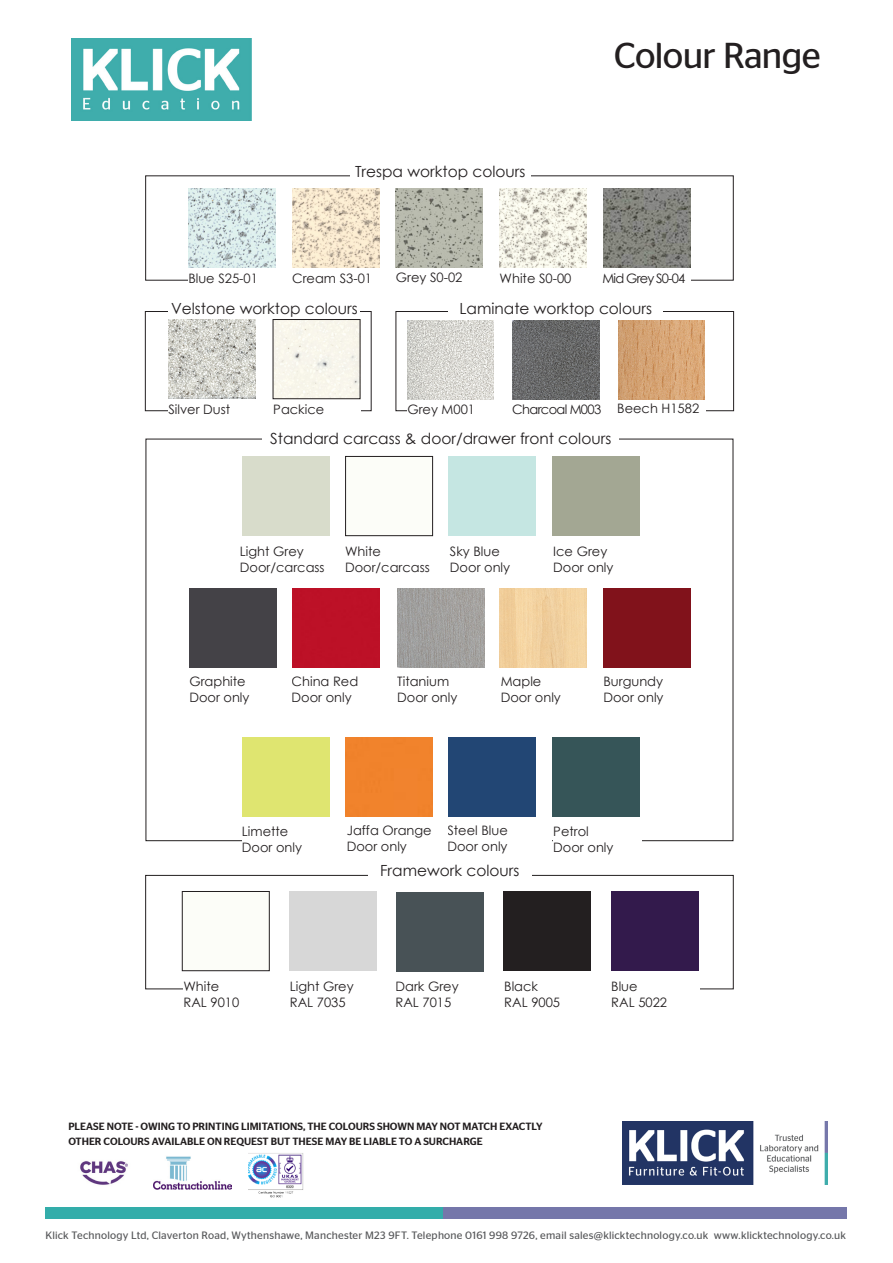
<style>
.page{position:relative;width:893px;height:1263px;background:#fff}
.page>*{position:absolute;margin:0;border:0;box-sizing:border-box;transform-origin:0 0}
.Banner_text{font:36px "Stag Sans";letter-spacing:-.02em;color:#231f20}
.t1{font:15.3px "Century Gothic";color:#231f20}
.t2{font:13.05px "Century Gothic";color:#231f20}
.t3{font:13.05px "Century Gothic";letter-spacing:-.065em;color:#231f20}
.t4{font:13.05px "Century Gothic";letter-spacing:-.05em;color:#231f20}
.t5{font:10.65px "Stag Sans";letter-spacing:.02em;color:#57585a}
.t6{font:500 10.5px "Stag Sans";color:#231f20}
</style>
<div class="page">
<div style="left:145px;top:311px;width:226px;height:100px;border:1px solid #231f20"></div>
<img style="left:292px;top:189px;width:87px;height:79px">
<img style="left:396px;top:189px;width:87px;height:79px">
<img style="left:500px;top:189px;width:87px;height:79px">
<img style="left:168px;top:319px;width:87px;height:80px">
<div style="left:275px;top:321px;width:83px;height:76px;background:#f8f6eb"></div>
<div style="left:273px;top:319px;width:87px;height:80px;border:1px solid #231f20"></div>
<img style="left:500px;top:588px;width:87px;height:79px">
<div style="left:292px;top:588px;width:87px;height:79px;background:#bd1127"></div>
<img style="left:397px;top:588px;width:87px;height:79px">
<div style="left:603px;top:588px;width:87px;height:79px;background:#81121b"></div>
<div style="left:346px;top:456px;width:87px;height:80px;background:#fcfdf8"></div>
<div style="left:345px;top:456px;width:88px;height:80px;border:1px solid #231f20"></div>
<img style="left:603px;top:189px;width:87px;height:79px">
<div style="left:448px;top:737px;width:87px;height:79px;background:#224674"></div>
<div style="left:168px;top:404px;width:106px;height:14px;background:#fff"></div>
<div style="left:273px;top:404px;width:87px;height:14px;background:#fff"></div>
<div style="left:169px;top:302px;width:191px;height:14px;background:#fff"></div>
<div style="left:396px;top:311px;width:338px;height:100px;border:1px solid #231f20"></div>
<div style="left:407px;top:404px;width:106px;height:14px;background:#fff"></div>
<div style="left:512px;top:404px;width:107px;height:14px;background:#fff"></div>
<div style="left:449px;top:302px;width:214px;height:16px;background:#fff"></div>
<div style="left:617px;top:404px;width:88px;height:14px;background:#fff"></div>
<img style="left:407px;top:321px;width:87px;height:78px">
<img style="left:513px;top:321px;width:86px;height:78px">
<img style="left:618px;top:321px;width:87px;height:78px">
<div style="left:189px;top:588px;width:87px;height:79px;background:#444247"></div>
<div style="left:145px;top:875px;width:588px;height:114px;border:1px solid #231f20"></div>
<div style="left:396px;top:892px;width:87px;height:79px;background:#485256"></div>
<div style="left:612px;top:891px;width:87px;height:80px;background:#331a4c"></div>
<div style="left:368px;top:865px;width:164px;height:18px;background:#fff"></div>
<div style="left:611px;top:981px;width:88px;height:32px;background:#fff"></div>
<div style="left:504px;top:981px;width:107px;height:32px;background:#fff"></div>
<div style="left:395px;top:981px;width:109px;height:32px;background:#fff"></div>
<div style="left:290px;top:981px;width:105px;height:32px;background:#fff"></div>
<div style="left:503px;top:891px;width:87px;height:80px;background:#231f20"></div>
<div style="left:182px;top:891px;width:87px;height:80px;background:#fcfdf8"></div>
<div style="left:182px;top:891px;width:87px;height:80px;border:1px solid #231f20"></div>
<div style="left:183px;top:981px;width:107px;height:32px;background:#fff"></div>
<img style="left:188px;top:189px;width:87px;height:79px">
<div style="left:242px;top:737px;width:87px;height:79px;background:#dfe570"></div>
<div style="left:243px;top:456px;width:87px;height:80px;background:#d8dccb"></div>
<img style="left:80px;top:1161px;width:48px;height:24px">
<img style="left:154px;top:1156px;width:77px;height:34px">
<div style="left:346px;top:737px;width:87px;height:79px;background:#f1832c"></div>
<div style="left:553px;top:737px;width:87px;height:79px;background:#365558"></div>
<div style="left:553px;top:456px;width:87px;height:80px;background:#a3a793"></div>
<div style="left:448px;top:456px;width:87px;height:80px;background:#c5e6e2"></div>
<div style="left:45px;top:1207px;width:403px;height:12px;background:#33adaa"></div>
<div style="left:443px;top:1207px;width:403px;height:12px;background:#7577aa"></div>
<img style="left:622px;top:1121px;width:205px;height:64px">
<img style="left:72px;top:39px;width:180px;height:81px">
<img style="left:249px;top:1153px;width:55px;height:44px">
<p class="t1" style="left:355px;top:161px;width:172px">Trespa worktop colours</p>
<p class="Banner_text" style="left:614px;top:35px;width:208px">Colour Range</p>
<p class="t2" style="left:188px;top:269px;width:71px">Blue S25-01</p>
<p class="t2" style="left:292px;top:269px;width:81px">Cream S3-01</p>
<p class="t2" style="left:396px;top:268px;width:68px">Grey S0-02</p>
<p class="t2" style="left:500px;top:269px;width:73px">White S0-00</p>
<p class="t3" style="left:603px;top:269px;width:84px">Mid Grey S0-04</p>
<p class="t1" style="left:171px;top:298px;width:188px">Velstone worktop colours</p>
<p class="t2" style="left:168px;top:400px;width:63px">Silver Dust</p>
<p class="t2" style="left:273px;top:400px;width:52px">Packice</p>
<p class="t1" style="left:460px;top:298px;width:194px">Laminate worktop colours</p>
<p class="t2" style="left:407px;top:400px;width:69px">Grey M001</p>
<p class="t4" style="left:512px;top:400px;width:90px">Charcoal M003</p>
<p class="t2" style="left:617px;top:400px;width:83px">Beech H1582</p>
<p class="t1" style="left:270px;top:428px;width:343px">Standard carcass &amp; door/drawer front colours</p>
<p class="t2" style="left:240px;top:542px;width:65px">Light Grey</p>
<p class="t2" style="left:240px;top:558px;width:86px">Door/carcass</p>
<p class="t2" style="left:345px;top:542px;width:37px">White</p>
<p class="t2" style="left:345px;top:558px;width:86px">Door/carcass</p>
<p class="t2" style="left:450px;top:542px;width:51px">Sky Blue</p>
<p class="t2" style="left:450px;top:558px;width:62px">Door only</p>
<p class="t2" style="left:553px;top:542px;width:56px">Ice Grey</p>
<p class="t2" style="left:553px;top:558px;width:62px">Door only</p>
<p class="t2" style="left:189px;top:672px;width:58px">Graphite</p>
<p class="t2" style="left:189px;top:688px;width:62px">Door only</p>
<p class="t2" style="left:292px;top:672px;width:68px">China Red</p>
<p class="t2" style="left:292px;top:688px;width:62px">Door only</p>
<p class="t2" style="left:397px;top:672px;width:54px">Titanium</p>
<p class="t2" style="left:397px;top:688px;width:62px">Door only</p>
<p class="t2" style="left:501px;top:672px;width:42px">Maple</p>
<p class="t2" style="left:501px;top:688px;width:62px">Door only</p>
<p class="t2" style="left:603px;top:672px;width:61px">Burgundy</p>
<p class="t2" style="left:603px;top:688px;width:62px">Door only</p>
<p class="t2" style="left:242px;top:822px;width:48px">Limette</p>
<p class="t2" style="left:242px;top:838px;width:62px">Door only</p>
<p class="t2" style="left:347px;top:821px;width:86px">Jaffa Orange</p>
<p class="t2" style="left:347px;top:837px;width:62px">Door only</p>
<p class="t2" style="left:447px;top:821px;width:62px">Steel Blue</p>
<p class="t2" style="left:447px;top:837px;width:62px">Door only</p>
<p class="t1" style="left:380px;top:860px;width:141px">Framework colours</p>
<p class="t2" style="left:553px;top:822px;width:37px">Petrol</p>
<p class="t2" style="left:553px;top:838px;width:62px">Door only</p>
<p class="t2" style="left:183px;top:977px;width:37px">White</p>
<p class="t2" style="left:183px;top:993px;width:57px">RAL 9010</p>
<p class="t2" style="left:290px;top:977px;width:65px">Light Grey</p>
<p class="t2" style="left:290px;top:993px;width:57px">RAL 7035</p>
<p class="t2" style="left:395px;top:977px;width:65px">Dark Grey</p>
<p class="t2" style="left:395px;top:993px;width:57px">RAL 7015</p>
<p class="t2" style="left:504px;top:977px;width:35px">Black</p>
<p class="t2" style="left:504px;top:993px;width:57px">RAL 9005</p>
<p class="t2" style="left:611px;top:977px;width:28px">Blue</p>
<p class="t2" style="left:611px;top:993px;width:57px">RAL 5022</p>
<p class="t6" style="left:68px;top:1120px;width:476px">PLEASE NOTE - OWING TO PRINTING LIMITATIONS, THE COLOURS SHOWN MAY NOT MATCH EXACTLY</p>
<p class="t6" style="left:68px;top:1135px;width:416px">OTHER COLOURS AVAILABLE ON REQUEST BUT THESE MAY BE LIABLE TO A SURCHARGE</p>
<p class="t5" style="left:45px;top:1230px;width:802px">Klick Technology Ltd, Claverton Road, Wythenshawe, Manchester M23 9FT. Telephone 0161 998 9726, email sales@klicktechnology.co.uk www.klicktechnology.co.uk</p>
</div>
